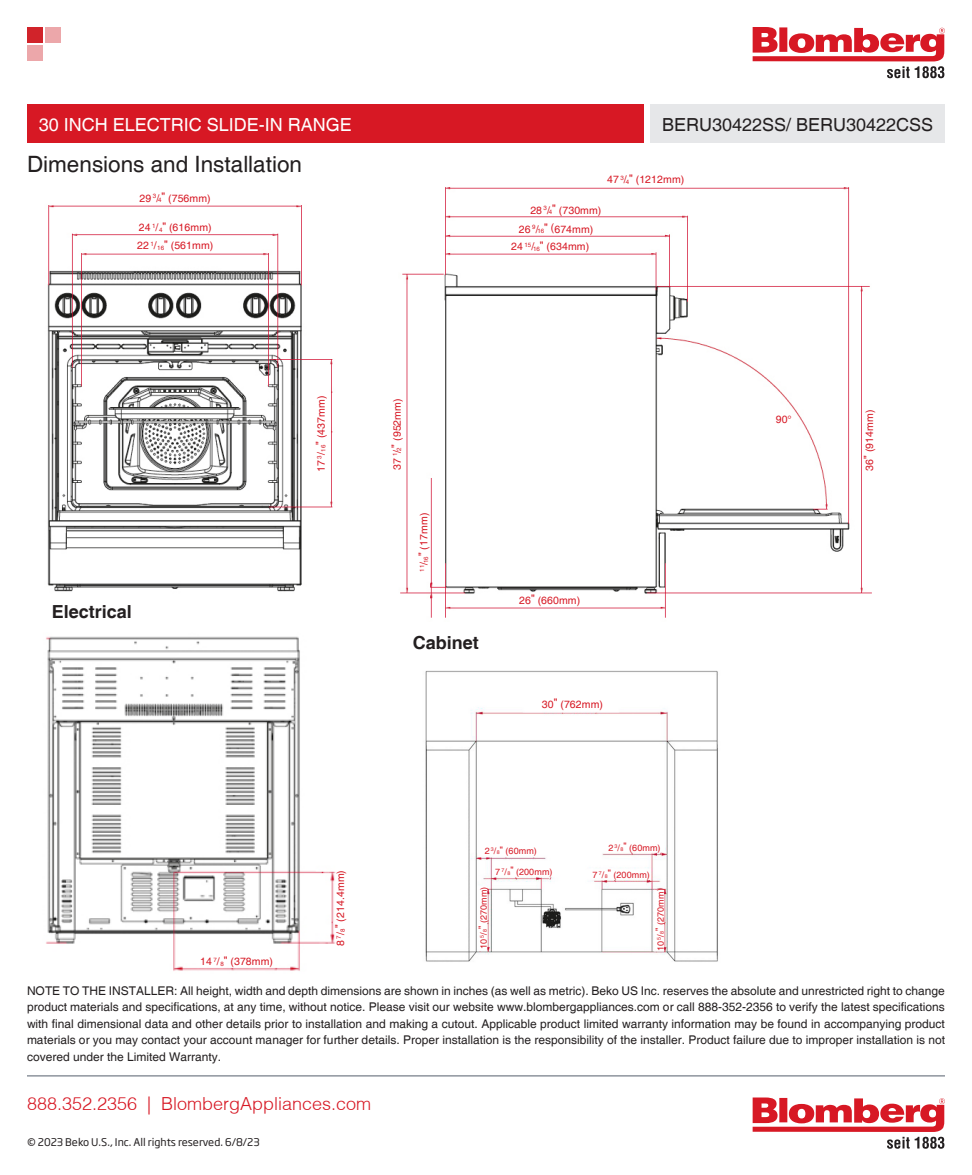
<style>
.page{position:relative;width:972px;height:1175px;background:#fff}
.page>*{position:absolute;margin:0;border:0;box-sizing:border-box;transform-origin:0 0}
.t1{font:22.5px "Helvetica";color:#231f20}
.t2{font:300 18px "Helvetica";color:#d71824}
.t3{font:18px "Helvetica";color:#fff}
.t4{font:18px "Helvetica";color:#231f20}
.t5{font:700 18px "Helvetica";color:#231f20}
.t6{font:12px/16.5px "Helvetica";color:#231f20;text-align:justify}
.chart_details{font:10.5px "Helvetica";letter-spacing:.01em;color:#d71824}
.t7{font:10.5px "Soho Gothic Pro";color:#231f20}
.chart_details-2{font:9px "Helvetica";letter-spacing:.01em;color:#d71824}
.s1{font-size:6.15px}
.s2{font-family:"Arial"}
.s3{font-size:5.25px}
</style>
<div class="page">
<svg style="left:753px;top:1097px;width:192px;height:51px"></svg>
<hr style="left:27px;top:1075px;width:918px;height:1px;background:#545f6c">
<svg style="left:753px;top:27px;width:192px;height:51px"></svg>
<div style="left:27px;top:27px;width:15px;height:15px;background:#d1232a"></div>
<div style="left:45px;top:27px;width:15px;height:15px;background:#eca7aa"></div>
<div style="left:27px;top:46px;width:15px;height:15px;background:#eca7aa"></div>
<img style="left:47px;top:187px;width:825px;height:431px">
<div style="left:27px;top:104px;width:617px;height:39px;background:#d71824"></div>
<div style="left:650px;top:104px;width:295px;height:39px;background:#e6e7e9"></div>
<img style="left:46px;top:636px;width:290px;height:335px">
<img style="left:425px;top:670px;width:293px;height:292px">
<p class="t3" style="left:39px;top:114px;width:315px">30 INCH ELECTRIC SLIDE-IN RANGE</p>
<p class="t4" style="left:662px;top:114px;width:273px">BERU30422SS/ BERU30422CSS</p>
<p class="t1" style="left:27px;top:151px;width:277px">Dimensions and Installation</p>
<p class="chart_details" style="left:140px;top:192px;width:73px">29 <sup>3</sup>/<span class="s1">4</span><span class="s2">"</span> (756mm)</p>
<p class="chart_details" style="left:139px;top:221px;width:74px">24 <sup>1</sup>/ <span class="s1">4</span><span class="s2">"</span> (616mm)</p>
<p class="chart_details" style="left:137px;top:240px;width:78px">22 <sup>1</sup>/ <span class="s1">16</span><span class="s2">"</span> (561mm)</p>
<p class="chart_details" style="left:607px;top:174px;width:79px">47 <sup>3</sup>/<span class="s1">4</span><span class="s2">"</span> (1212mm)</p>
<p class="chart_details" style="left:530px;top:204px;width:73px">28 <sup>3</sup>/<span class="s1">4</span><span class="s2">"</span> (730mm)</p>
<p class="chart_details" style="left:519px;top:223px;width:76px">26 <sup>9</sup>/<span class="s1">16</span><span class="s2">" (</span>674mm)</p>
<p class="chart_details" style="left:511px;top:241px;width:79px">24 <sup>15</sup>/<span class="s1">16</span><span class="s2">"</span> (634mm)</p>
<p class="t5" style="left:52px;top:601px;width:82px">Electrical</p>
<p class="chart_details" style="left:315px;top:472px;width:78px;rotate:-90deg">17 <sup>3</sup>/<span class="s1">16</span><span class="s2">"</span> (437mm)</p>
<p class="chart_details" style="left:391px;top:469px;width:73px;rotate:-90deg">37 <sup>1</sup>/<span class="s1">2</span><span class="s2">"</span> (952mm)</p>
<p class="chart_details" style="left:418px;top:571px;width:60px;rotate:-90deg"><sup>11</sup>/<span class="s1">16</span><span class="s2">"</span> (17mm)</p>
<p class="t5" style="left:413px;top:631px;width:68px">Cabinet</p>
<p class="chart_details" style="left:519px;top:594px;width:63px">26<span class="s2">"</span> (660mm)</p>
<p class="chart_details" style="left:542px;top:698px;width:63px">30<span class="s2">"</span> (762mm)</p>
<p class="chart_details" style="left:200px;top:955px;width:74px">14 <sup>7</sup>/ <span class="s1">8</span><span class="s2">"</span> (378mm)</p>
<p class="chart_details" style="left:334px;top:946px;width:77px;rotate:-90deg">8 <sup>7</sup>/<span class="s1">8</span><span class="s2">"</span> (214.4mm)</p>
<p class="chart_details-2" style="left:485px;top:845px;width:54px">2 <sup>3</sup>/ <span class="s3">8</span><sup>"</sup> (60mm)</p>
<p class="chart_details-2" style="left:608px;top:842px;width:54px">2 <sup>3</sup>/ <span class="s3">8</span><sup>"</sup> (60mm)</p>
<p class="chart_details-2" style="left:495px;top:866px;width:59px">7 <sup>7</sup>/ <span class="s3">8</span><sup>"</sup> (200mm)</p>
<p class="chart_details-2" style="left:593px;top:869px;width:59px">7 <sup>7</sup>/ <span class="s3">8</span><sup>"</sup> (200mm)</p>
<p class="chart_details-2" style="left:478px;top:949px;width:64px;rotate:-90deg">10 <sup>5</sup>/<span class="s3">8</span><sup>"</sup> (270mm)</p>
<p class="chart_details-2" style="left:655px;top:951px;width:64px;rotate:-90deg">10 <sup>5</sup>/<span class="s3">8</span><sup>"</sup> (270mm)</p>
<p class="chart_details" style="left:776px;top:413px;width:18px">90°</p>
<p class="chart_details" style="left:863px;top:471px;width:63px;rotate:-90deg">36<span class="s2">"</span> (914mm)</p>
<p class="t6" style="left:27px;top:982px;width:920px">NOTE TO THE INSTALLER: All height, width and depth dimensions are shown in inches (as well as metric). Beko US Inc. reserves the absolute and unrestricted right to change product materials and specifications, at any time, without notice. Please visit our website www.blombergappliances.com or call 888-352-2356 to verify the latest specifications with final dimensional data and other details prior to installation and making a cutout. Applicable product limited warranty information may be found in accompanying product materials or you may contact your account manager for further details. Proper installation is the responsibility of the installer. Product failure due to improper installation is not covered under the Limited Warranty.</p>
<h2 class="t2" style="left:27px;top:1092px;width:346px">888.352.2356 | BlombergAppliances.com</h2>
<p class="t7" style="left:27px;top:1134px;width:234px">© 2023 Beko U.S., Inc. All rights reserved. 6/8/23</p>
</div>
